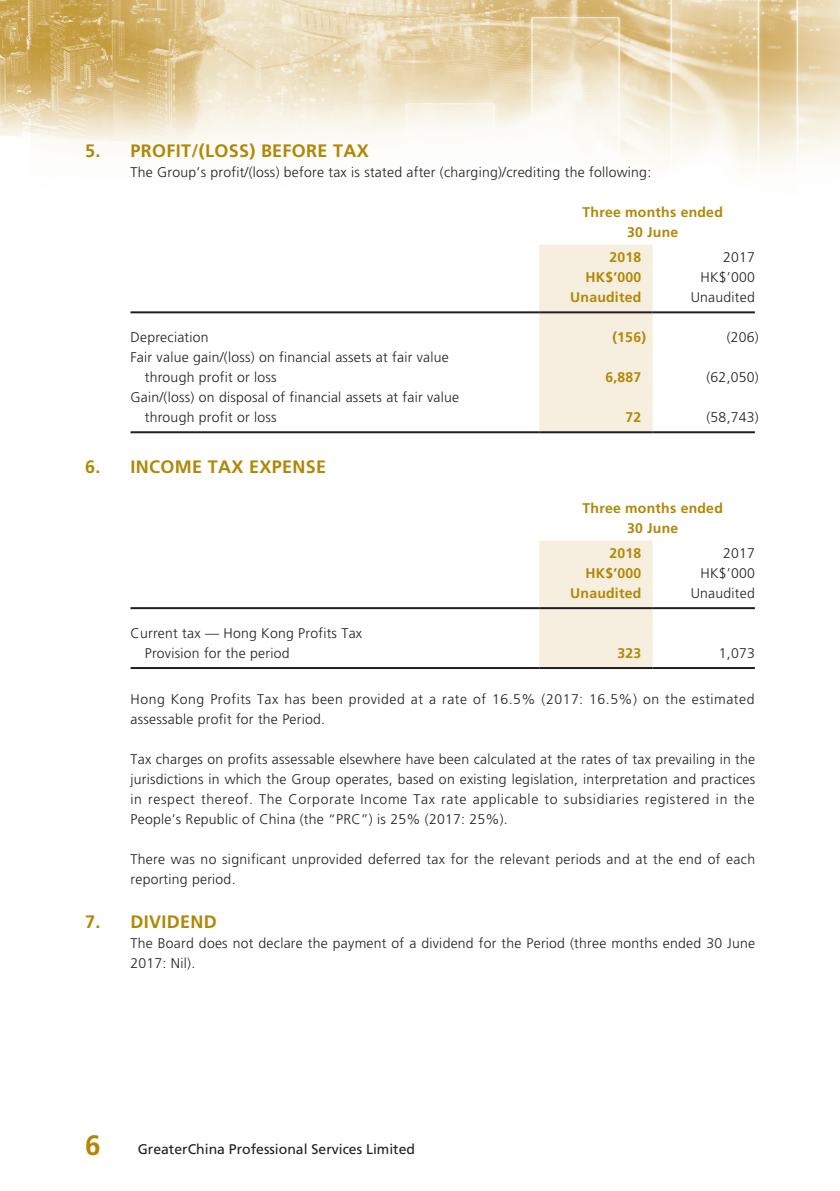
<style>
.page{position:relative;width:840px;height:1191px;background:#fff}
.page>*{position:absolute;margin:0;border:0;box-sizing:border-box;transform-origin:0 0}
.t1{font:700 28px "Frutiger LT Std";color:#b28705}
._07_NH1{font:700 18px "Frutiger LT Std";letter-spacing:.015em;color:#b28705}
._06_Notes{font:300 14px/20px "Frutiger LT Std";letter-spacing:.015em;color:#231f20}
._51_N_Table_txt{font:300 14px "Frutiger LT Std";letter-spacing:.015em;color:#231f20}
._06_Notes-2{font:300 14px/20px "Frutiger LT Std";letter-spacing:.04em;color:#231f20}
._51_N_Table_txt-2{font:700 14px "Frutiger LT Std";letter-spacing:.015em;color:#b28705}
.t2{font:14px "Frutiger LT Std";color:#231f20}
</style>
<div class="page">
<img style="left:0;top:0;width:839px;height:669px">
<div style="left:539px;top:245px;width:113px;height:186px;background:#f6efdf"></div>
<hr style="left:130px;top:311px;width:409px;height:2px;background:#231f20">
<hr style="left:539px;top:311px;width:113px;height:2px;background:#231f20">
<hr style="left:652px;top:311px;width:102px;height:2px;background:#231f20">
<hr style="left:130px;top:431px;width:409px;height:2px;background:#231f20">
<hr style="left:539px;top:431px;width:113px;height:2px;background:#231f20">
<hr style="left:652px;top:431px;width:102px;height:2px;background:#231f20">
<div style="left:539px;top:540px;width:113px;height:127px;background:#f6efdf"></div>
<hr style="left:130px;top:607px;width:409px;height:2px;background:#231f20">
<hr style="left:539px;top:607px;width:113px;height:2px;background:#231f20">
<hr style="left:652px;top:607px;width:102px;height:2px;background:#231f20">
<hr style="left:130px;top:667px;width:409px;height:2px;background:#231f20">
<hr style="left:539px;top:667px;width:113px;height:2px;background:#231f20">
<hr style="left:652px;top:667px;width:102px;height:2px;background:#231f20">
<p class="_07_NH1" style="left:85px;top:140px;width:285px">5. PROFIT/(LOSS) BEFORE TAX</p>
<p class="_06_Notes" style="left:130px;top:162px;width:522px">The Group’s profit/(loss) before tax is stated after (charging)/crediting the following:</p>
<p class="_51_N_Table_txt-2" style="left:582px;top:204px;width:142px">Three months ended</p>
<p class="_51_N_Table_txt-2" style="left:626px;top:224px;width:53px">30 June</p>
<p class="_51_N_Table_txt-2" style="left:609px;top:249px;width:33px">2018</p>
<p class="_51_N_Table_txt" style="left:722px;top:250px;width:33px">2017</p>
<p class="_51_N_Table_txt-2" style="left:585px;top:269px;width:57px">HK$’000</p>
<p class="_51_N_Table_txt" style="left:700px;top:270px;width:56px">HK$’000</p>
<p class="_51_N_Table_txt-2" style="left:570px;top:289px;width:73px">Unaudited</p>
<p class="_51_N_Table_txt" style="left:690px;top:290px;width:66px">Unaudited</p>
<p class="_51_N_Table_txt" style="left:130px;top:329px;width:80px">Depreciation</p>
<p class="_51_N_Table_txt-2" style="left:612px;top:329px;width:35px">(156)</p>
<p class="_51_N_Table_txt" style="left:726px;top:329px;width:34px">(206)</p>
<p class="_51_N_Table_txt" style="left:130px;top:349px;width:319px">Fair value gain/(loss) on financial assets at fair value</p>
<p class="_51_N_Table_txt" style="left:145px;top:369px;width:133px">through profit or loss</p>
<p class="_51_N_Table_txt-2" style="left:605px;top:369px;width:37px">6,887</p>
<p class="_51_N_Table_txt" style="left:706px;top:369px;width:54px">(62,050)</p>
<p class="_51_N_Table_txt" style="left:130px;top:389px;width:330px">Gain/(loss) on disposal of financial assets at fair value</p>
<p class="_51_N_Table_txt" style="left:145px;top:409px;width:133px">through profit or loss</p>
<p class="_51_N_Table_txt-2" style="left:625px;top:409px;width:17px">72</p>
<p class="_51_N_Table_txt" style="left:706px;top:409px;width:54px">(58,743)</p>
<p class="_07_NH1" style="left:85px;top:455px;width:242px">6. INCOME TAX EXPENSE</p>
<p class="_51_N_Table_txt-2" style="left:582px;top:499px;width:142px">Three months ended</p>
<p class="_51_N_Table_txt-2" style="left:626px;top:519px;width:53px">30 June</p>
<p class="_51_N_Table_txt-2" style="left:609px;top:545px;width:33px">2018</p>
<p class="_51_N_Table_txt" style="left:722px;top:545px;width:33px">2017</p>
<p class="_51_N_Table_txt-2" style="left:585px;top:565px;width:57px">HK$’000</p>
<p class="_51_N_Table_txt" style="left:700px;top:565px;width:56px">HK$’000</p>
<p class="_51_N_Table_txt-2" style="left:570px;top:585px;width:73px">Unaudited</p>
<p class="_51_N_Table_txt" style="left:690px;top:585px;width:66px">Unaudited</p>
<p class="_51_N_Table_txt" style="left:130px;top:625px;width:233px">Current tax — Hong Kong Profits Tax</p>
<p class="_51_N_Table_txt" style="left:145px;top:645px;width:146px">Provision for the period</p>
<p class="_51_N_Table_txt-2" style="left:617px;top:645px;width:25px">323</p>
<p class="_51_N_Table_txt" style="left:718px;top:645px;width:37px">1,073</p>
<p class="_06_Notes-2" style="left:130px;top:689px;width:625px">Hong Kong Profits Tax has been provided at a rate of 16.5% (2017: 16.5%) on the estimated assessable profit for the Period.</p>
<p class="_06_Notes" style="left:130px;top:749px;width:626px;text-align:justify">Tax charges on profits assessable elsewhere have been calculated at the rates of tax prevailing in the jurisdictions in which the Group operates, based on existing legislation, interpretation and practices in respect thereof. The Corporate Income Tax rate applicable to subsidiaries registered in the People’s Republic of China (the “PRC”) is 25% (2017: 25%).</p>
<p class="_06_Notes" style="left:130px;top:849px;width:625px">There was no significant unprovided deferred tax for the relevant periods and at the end of each reporting period.</p>
<p class="_07_NH1" style="left:85px;top:911px;width:133px">7. DIVIDEND</p>
<p class="_06_Notes" style="left:130px;top:933px;width:625px">The Board does not declare the payment of a dividend for the Period (three months ended 30 June<br>2017: Nil).</p>
<h1 class="t1" style="left:85px;top:1129px;width:17px">6</h1>
<p class="t2" style="left:138px;top:1140px;width:278px">GreaterChina Professional Services Limited</p>
</div>
